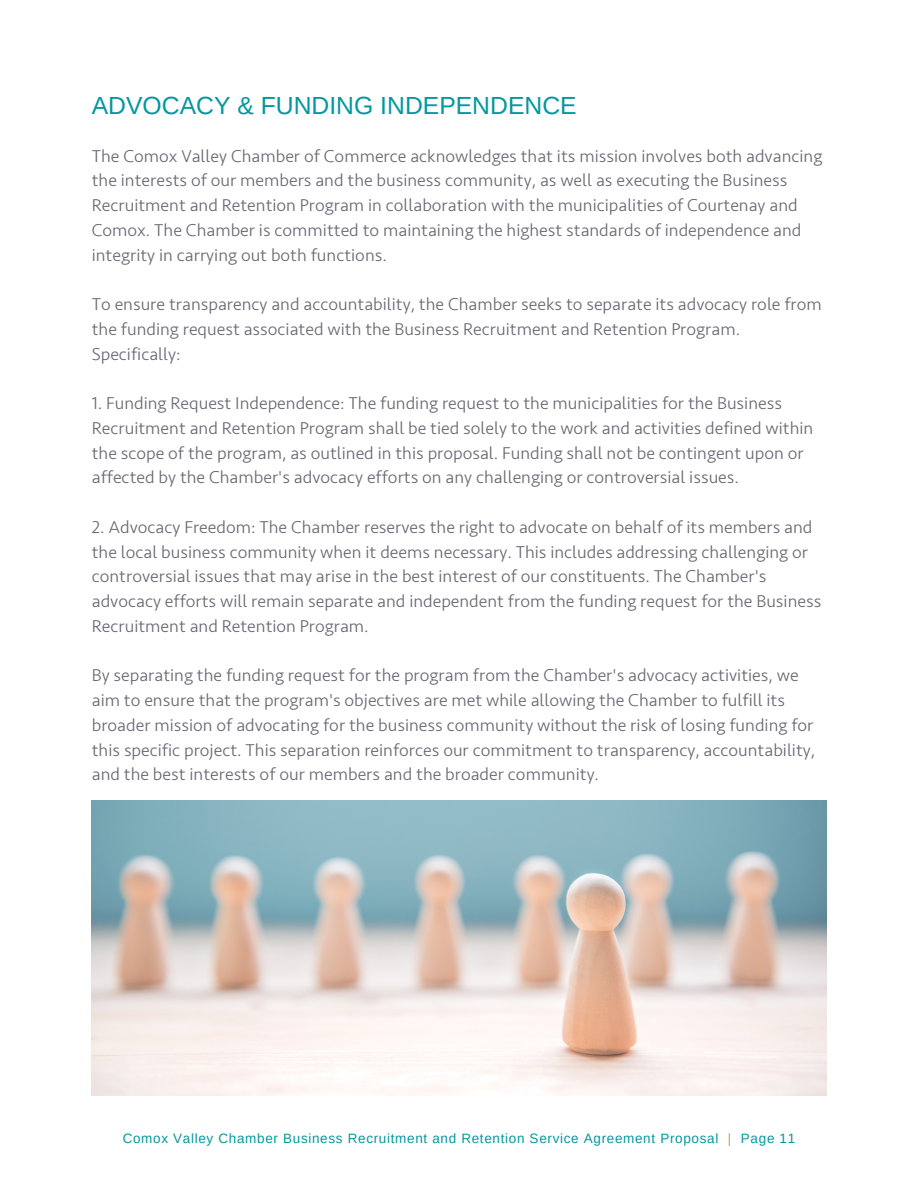
<style>
.page{position:relative;width:918px;height:1188px;background:#fff}
.page>*{position:absolute;margin:0;border:0;box-sizing:border-box;transform-origin:0 0}
.t1{font:24.75px "Arimo";color:#03989e}
.t2{font:300 18px/24.8px "Seravek";color:#696773}
.t3{font:13.5px "Arimo";letter-spacing:.05em;color:#03989e}
.s1{color:#ea8f3b}
</style>
<div class="page">
<img style="left:92px;top:801px;width:734px;height:295px">
<h2 class="t1" style="left:92px;top:92px;width:486px">ADVOCACY &amp; FUNDING INDEPENDENCE</h2>
<h1 class="t2" style="left:92px;top:144px;width:732px">The Comox Valley Chamber of Commerce acknowledges that its mission involves both advancing the interests of our members and the business community, as well as executing the Business Recruitment and Retention Program in collaboration with the municipalities of Courtenay and Comox. The Chamber is committed to maintaining the highest standards of independence and integrity in carrying out both functions.</h1>
<h2 class="t2" style="left:92px;top:292px;width:732px">To ensure transparency and accountability, the Chamber seeks to separate its advocacy role from the funding request associated with the Business Recruitment and Retention Program.<br>Specifically:</h2>
<h2 class="t2" style="left:92px;top:391px;width:723px">1. Funding Request Independence: The funding request to the municipalities for the Business Recruitment and Retention Program shall be tied solely to the work and activities defined within the scope of the program, as outlined in this proposal. Funding shall not be contingent upon or affected by the Chamber's advocacy efforts on any challenging or controversial issues.</h2>
<h2 class="t2" style="left:92px;top:515px;width:731px">2. Advocacy Freedom: The Chamber reserves the right to advocate on behalf of its members and the local business community when it deems necessary. This includes addressing challenging or controversial issues that may arise in the best interest of our constituents. The Chamber's advocacy efforts will remain separate and independent from the funding request for the Business Recruitment and Retention Program.</h2>
<h2 class="t2" style="left:92px;top:663px;width:725px">By separating the funding request for the program from the Chamber's advocacy activities, we aim to ensure that the program's objectives are met while allowing the Chamber to fulfill its broader mission of advocating for the business community without the risk of losing funding for this specific project. This separation reinforces our commitment to transparency, accountability, and the best interests of our members and the broader community.</h2>
<p class="t3" style="left:123px;top:1131px;width:674px">Comox Valley Chamber Business Recruitment and Retention Service Agreement Proposal <span class="s1">|</span> Page 11</p>
</div>
